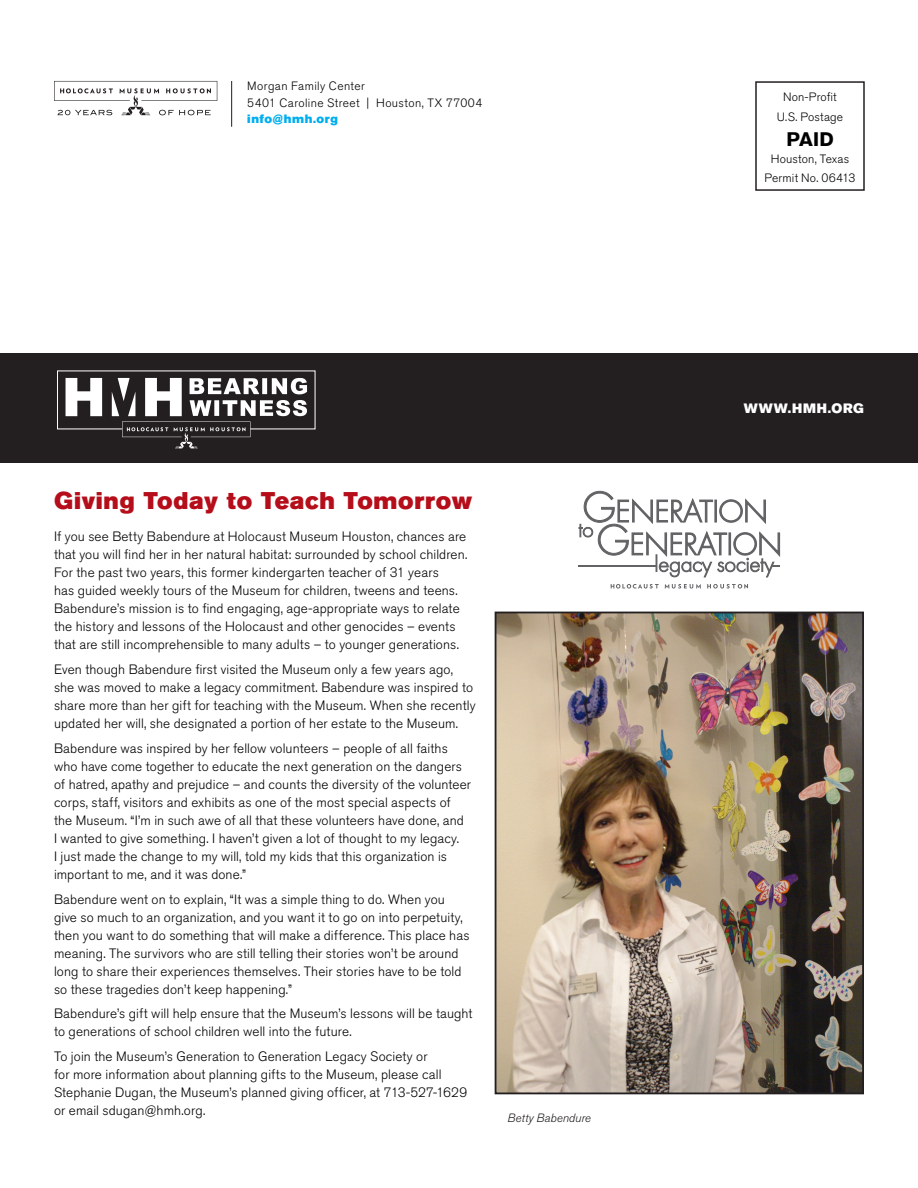
<style>
.page{position:relative;width:918px;height:1188px;background:#fff}
.page>*{position:absolute;margin:0;border:0;box-sizing:border-box;transform-origin:0 0}
.Standard_Column_Text{font:24px "Akzidenz Grotesk BE Super";letter-spacing:.03em;color:#b50e1a}
.t1{font:700 19.5px "Akzidenz Grotesk BE";color:#000001}
.Standard_Column_Text-2{font:300 13.5px/18px "Akzidenz Grotesk BE";letter-spacing:.01em;color:#000001}
.t2{font:13.5px "Akzidenz Grotesk BE Super";letter-spacing:.06em;color:#fff}
.t3{font:300 12px "Akzidenz Grotesk BE";letter-spacing:.025em;color:#000001}
.t4{font:italic 300 12px "Akzidenz Grotesk BE";letter-spacing:.005em;color:#231f20}
.t5{font:12px "Akzidenz Grotesk BE Super";letter-spacing:.045em;color:#00aeef}
</style>
<div class="page">
<div style="left:755px;top:81px;width:110px;height:110px;border:2px solid #231f20"></div>
<div style="left:0;top:353px;width:918px;height:110px;background:#231f20"></div>
<svg style="left:57px;top:370px;width:259px;height:79px"></svg>
<hr style="left:231px;top:81px;width:1px;height:46px;background:#231f20">
<img style="left:498px;top:615px;width:363px;height:476px">
<div style="left:495px;top:612px;width:369px;height:482px;border:2px solid #231f20"></div>
<svg style="left:611px;top:584px;width:48px;height:5px"></svg>
<svg style="left:665px;top:584px;width:36px;height:5px"></svg>
<svg style="left:707px;top:584px;width:41px;height:5px"></svg>
<svg style="left:578px;top:491px;width:203px;height:87px"></svg>
<svg style="left:54px;top:81px;width:163px;height:35px"></svg>
<p class="t3" style="left:247px;top:79px;width:119px">Morgan Family Center</p>
<p class="t3" style="left:247px;top:96px;width:237px">5401 Caroline Street | Houston, TX 77004</p>
<p class="t5" style="left:247px;top:112px;width:92px">info@hmh.org</p>
<p class="Standard_Column_Text" style="left:54px;top:487px;width:420px">Giving Today to Teach Tomorrow</p>
<p class="Standard_Column_Text-2" style="left:54px;top:528px;width:415px">If you see Betty Babendure at Holocaust Museum Houston, chances are that you will find her in her natural habitat: surrounded by school children.<br>For the past two years, this former kindergarten teacher of 31 years<br>has guided weekly tours of the Museum for children, tweens and teens.<br>Babendure’s mission is to find engaging, age-appropriate ways to relate the history and lessons of the Holocaust and other genocides – events that are still incomprehensible to many adults – to younger generations.</p>
<p class="Standard_Column_Text-2" style="left:54px;top:661px;width:423px">Even though Babendure first visited the Museum only a few years ago, she was moved to make a legacy commitment. Babendure was inspired to share more than her gift for teaching with the Museum. When she recently updated her will, she designated a portion of her estate to the Museum.</p>
<p class="Standard_Column_Text-2" style="left:54px;top:740px;width:419px">Babendure was inspired by her fellow volunteers – people of all faiths who have come together to educate the next generation on the dangers of hatred, apathy and prejudice – and counts the diversity of the volunteer corps, staff, visitors and exhibits as one of the most special aspects of the Museum. “I’m in such awe of all that these volunteers have done, and<br>I wanted to give something. I haven’t given a lot of thought to my legacy.<br>I just made the change to my will, told my kids that this organization is important to me, and it was done.”</p>
<p class="Standard_Column_Text-2" style="left:54px;top:890px;width:417px">Babendure went on to explain, “It was a simple thing to do. When you give so much to an organization, and you want it to go on into perpetuity, then you want to do something that will make a difference. This place has meaning. The survivors who are still telling their stories won’t be around long to share their experiences themselves. Their stories have to be told so these tragedies don’t keep happening.”</p>
<p class="Standard_Column_Text-2" style="left:54px;top:1005px;width:420px">Babendure’s gift will help ensure that the Museum’s lessons will be taught to generations of school children well into the future.</p>
<p class="Standard_Column_Text-2" style="left:54px;top:1048px;width:415px">To join the Museum’s Generation to Generation Legacy Society or<br>for more information about planning gifts to the Museum, please call Stephanie Dugan, the Museum’s planned giving officer, at 713-527-1629 or email sdugan@hmh.org.</p>
<p class="t4" style="left:508px;top:1111px;width:85px">Betty Babendure</p>
<p class="t3" style="left:783px;top:91px;width:55px">Non-Profit</p>
<p class="t3" style="left:777px;top:110px;width:68px">U.S. Postage</p>
<p class="t1" style="left:786px;top:128px;width:49px">PAID</p>
<p class="t3" style="left:771px;top:152px;width:80px">Houston, Texas</p>
<p class="t3" style="left:765px;top:171px;width:92px">Permit No. 06413</p>
<p class="t2" style="left:744px;top:400px;width:122px">WWW.HMH.ORG</p>
</div>
